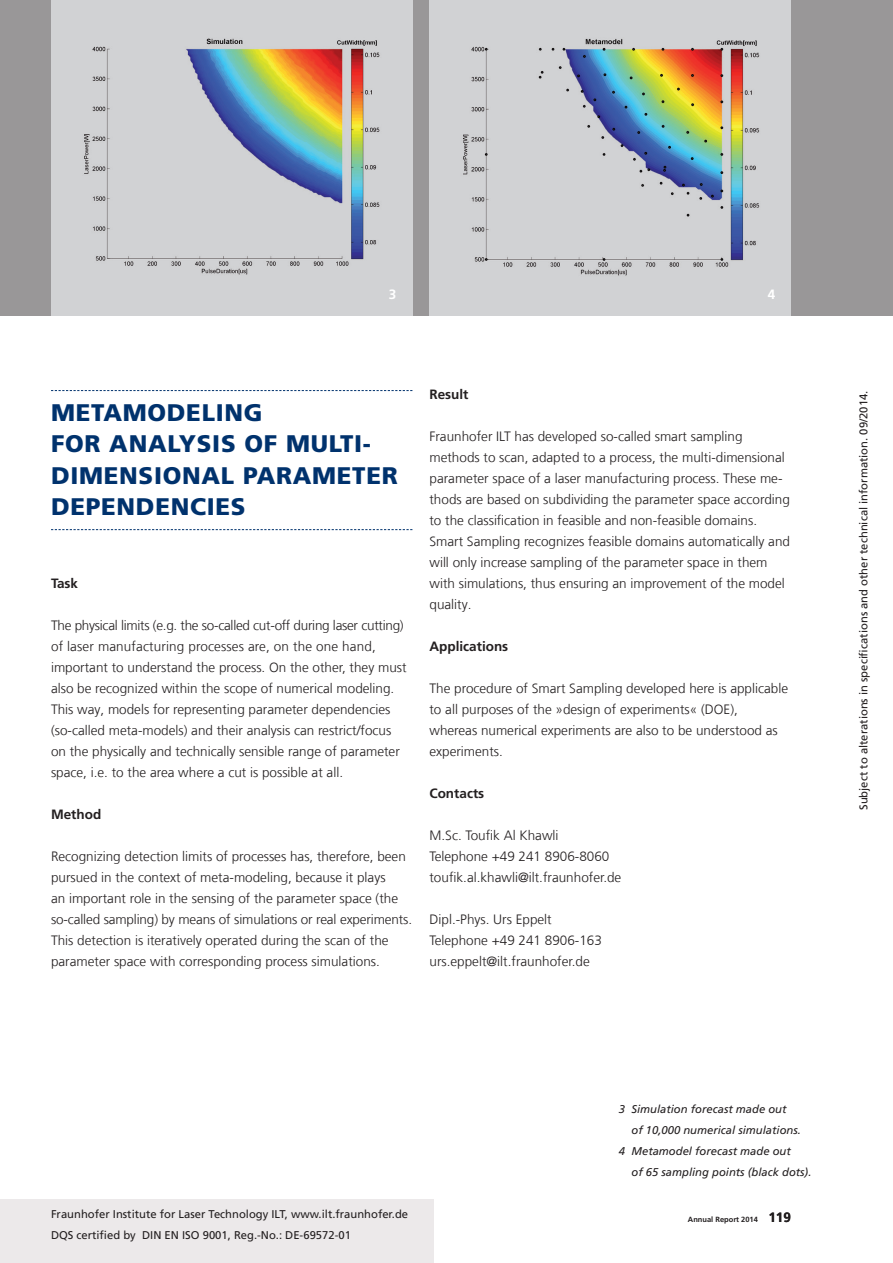
<style>
.page{position:relative;width:893px;height:1263px;background:#fff}
.page>*{position:absolute;margin:0;border:0;box-sizing:border-box;transform-origin:0 0}
.t1{font:900 24px/31.5px "Frutiger LT Com";letter-spacing:.03em;color:#00326d}
.t2{font:300 13.5px/21px "Frutiger LT Com";color:#231f20}
.t3{font:700 13.5px "Frutiger LT Com";color:#231f20}
.t4{font:700 13.5px "Frutiger LT Com";color:#fff}
.t5{font:11.25px/21px "Frutiger LT Com";color:#231f20}
.t6{font:italic 11.25px "Frutiger LT Com";color:#231f20}
.t7{font:700 7.5px "Frutiger LT Com";color:#231f20}
</style>
<div class="page">
<div style="left:0;top:1199px;width:434px;height:64px;background:#ece9ea"></div>
<div style="left:0;top:0;width:893px;height:315px;background:#999798"></div>
<img style="left:51px;top:0;width:361px;height:315px">
<img style="left:429px;top:0;width:362px;height:315px">
<svg style="left:51px;top:390px;width:361px;height:1px"></svg>
<svg style="left:51px;top:529px;width:361px;height:1px"></svg>
<p class="t4" style="left:389px;top:286px;width:9px">3</p>
<p class="t4" style="left:768px;top:286px;width:9px">4</p>
<h1 class="t1" style="left:51px;top:397px;width:348px">METAMODELING<br>FOR ANALYSIS OF MULTI-<br>DIMENSIONAL PARAMETER<br>DEPENDENCIES</h1>
<p class="t3" style="left:51px;top:575px;width:29px">Task</p>
<p class="t2" style="left:51px;top:615px;width:357px">The physical limits (e.g. the so-called cut-off during laser cutting) of laser manufacturing processes are, on the one hand, important to understand the process. On the other, they must also be recognized within the scope of numerical modeling.<br>This way, models for representing parameter dependencies (so-called meta-models) and their analysis can restrict/focus on the physically and technically sensible range of parameter space, i.e. to the area where a cut is possible at all.</p>
<p class="t3" style="left:51px;top:806px;width:52px">Method</p>
<p class="t2" style="left:51px;top:846px;width:363px">Recognizing detection limits of processes has, therefore, been pursued in the context of meta-modeling, because it plays<br>an important role in the sensing of the parameter space (the so-called sampling) by means of simulations or real experiments.<br>This detection is iteratively operated during the scan of the parameter space with corresponding process simulations.</p>
<p class="t3" style="left:429px;top:386px;width:41px">Result</p>
<p class="t2" style="left:429px;top:426px;width:362px">Fraunhofer ILT has developed so-called smart sampling methods to scan, adapted to a process, the multi-dimensional parameter space of a laser manufacturing process. These me&shy;thods are based on subdividing the parameter space according to the classification in feasible and non-feasible domains.<br>Smart Sampling recognizes feasible domains automatically and will only increase sampling of the parameter space in them with simulations, thus ensuring an improvement of the model quality.</p>
<p class="t3" style="left:429px;top:639px;width:80px">Applications</p>
<p class="t2" style="left:429px;top:678px;width:360px">The procedure of Smart Sampling developed here is applicable to all purposes of the »design of experiments« (DOE), whereas numerical experiments are also to be understood as experiments.</p>
<p class="t3" style="left:429px;top:786px;width:56px">Contacts</p>
<p class="t2" style="left:429px;top:825px;width:193px">M.Sc. Toufik Al Khawli<br>Telephone +49 241 8906-8060 toufik.al.khawli@ilt.fraunhofer.de</p>
<p class="t2" style="left:429px;top:909px;width:174px">Dipl.-Phys. Urs Eppelt<br>Telephone +49 241 8906-163 urs.eppelt@ilt.fraunhofer.de</p>
<p class="t5" style="left:853px;top:810px;width:421px;rotate:-90deg">Subject to alterations in specifications and other technical information. 09/2014.</p>
<p class="t5" style="left:51px;top:1204px;width:359px">Fraunhofer Institute for Laser Technology ILT, www.ilt.fraunhofer.de<br>DQS certified by DIN EN ISO 9001, Reg.-No.: DE-69572-01</p>
<p class="t6" style="left:619px;top:1103px;width:169px">3 Simulation forecast made out</p>
<p class="t6" style="left:631px;top:1124px;width:171px">of 10,000 numerical simulations.</p>
<p class="t6" style="left:619px;top:1145px;width:174px">4 Metamodel forecast made out</p>
<p class="t6" style="left:631px;top:1166px;width:182px">of 65 sampling points (black dots).</p>
<p class="t7" style="left:688px;top:1215px;width:72px">Annual Report 2014</p>
<p class="t3" style="left:768px;top:1209px;width:24px">119</p>
</div>
